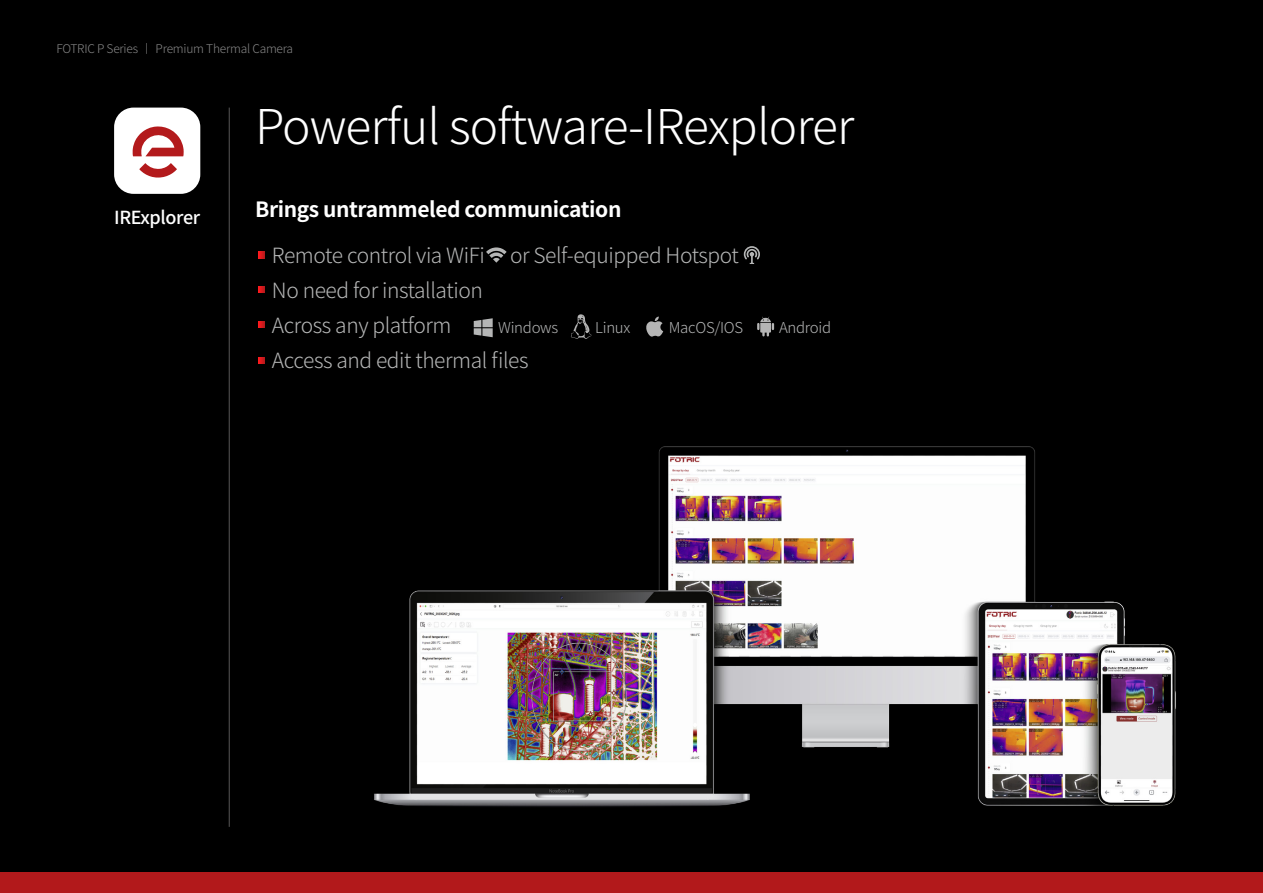
<style>
.page{position:relative;width:1263px;height:893px;background:#fff}
.page>*{position:absolute;margin:0;border:0;box-sizing:border-box;transform-origin:0 0}
.t1{font:300 48px "Source Han Sans CN";letter-spacing:-.02em;color:#fff}
.t2{font:300 21px/35.1px "Source Han Sans CN";letter-spacing:-.02em;color:#b5b6b6}
.t3{font:700 21px "Source Han Sans CN";letter-spacing:-.02em;color:#fff}
.t4{font:500 18px "Source Han Sans CN";letter-spacing:-.02em;color:#fff}
.t5{font:300 15px "Source Han Sans CN";letter-spacing:-.02em;color:#b5b6b6}
.t6{font:300 12px "Source Han Sans CN";letter-spacing:-.02em;color:#898989}
</style>
<div class="page">
<div style="left:0;top:872px;width:1263px;height:21px;background:#b2191b"></div>
<div style="left:0;top:0;width:1263px;height:872px;background:#000"></div>
<div style="left:114px;top:108px;width:86px;height:86px;background:#fff;border-radius:19px"></div>
<svg style="left:133px;top:126px;width:51px;height:30px"></svg>
<svg style="left:139px;top:163px;width:38px;height:15px"></svg>
<img style="left:374px;top:446px;width:802px;height:361px">
<svg style="left:258px;top:252px;width:6px;height:6px"></svg>
<svg style="left:258px;top:287px;width:6px;height:6px"></svg>
<svg style="left:258px;top:322px;width:6px;height:6px"></svg>
<svg style="left:258px;top:358px;width:6px;height:6px"></svg>
<hr style="left:229px;top:108px;width:1px;height:719px;background:#595757">
<svg style="left:486px;top:247px;width:21px;height:16px"></svg>
<svg style="left:744px;top:246px;width:16px;height:18px"></svg>
<svg style="left:646px;top:317px;width:17px;height:20px"></svg>
<svg style="left:757px;top:317px;width:17px;height:19px"></svg>
<svg style="left:571px;top:314px;width:21px;height:25px"></svg>
<svg style="left:474px;top:318px;width:19px;height:19px"></svg>
<p class="t6" style="left:56px;top:42px;width:238px">FOTRIC P Series 丨 Premium Thermal Camera</p>
<h1 class="t1" style="left:255px;top:100px;width:601px">Powerful software-IRexplorer</h1>
<p class="t4" style="left:114px;top:207px;width:88px">IRExplorer</p>
<p class="t3" style="left:255px;top:198px;width:368px">Brings untrammeled communication</p>
<p class="t2" style="left:272px;top:238px;width:468px">Remote control via WiFi or Self-equipped Hotspot<br>No need for installation<br>Across any platform<br>Access and edit thermal files</p>
<p class="t5" style="left:498px;top:319px;width:62px">Windows</p>
<p class="t5" style="left:595px;top:319px;width:37px">Linux</p>
<p class="t5" style="left:669px;top:319px;width:76px">MacOS/IOS</p>
<p class="t5" style="left:779px;top:319px;width:54px">Android</p>
</div>
